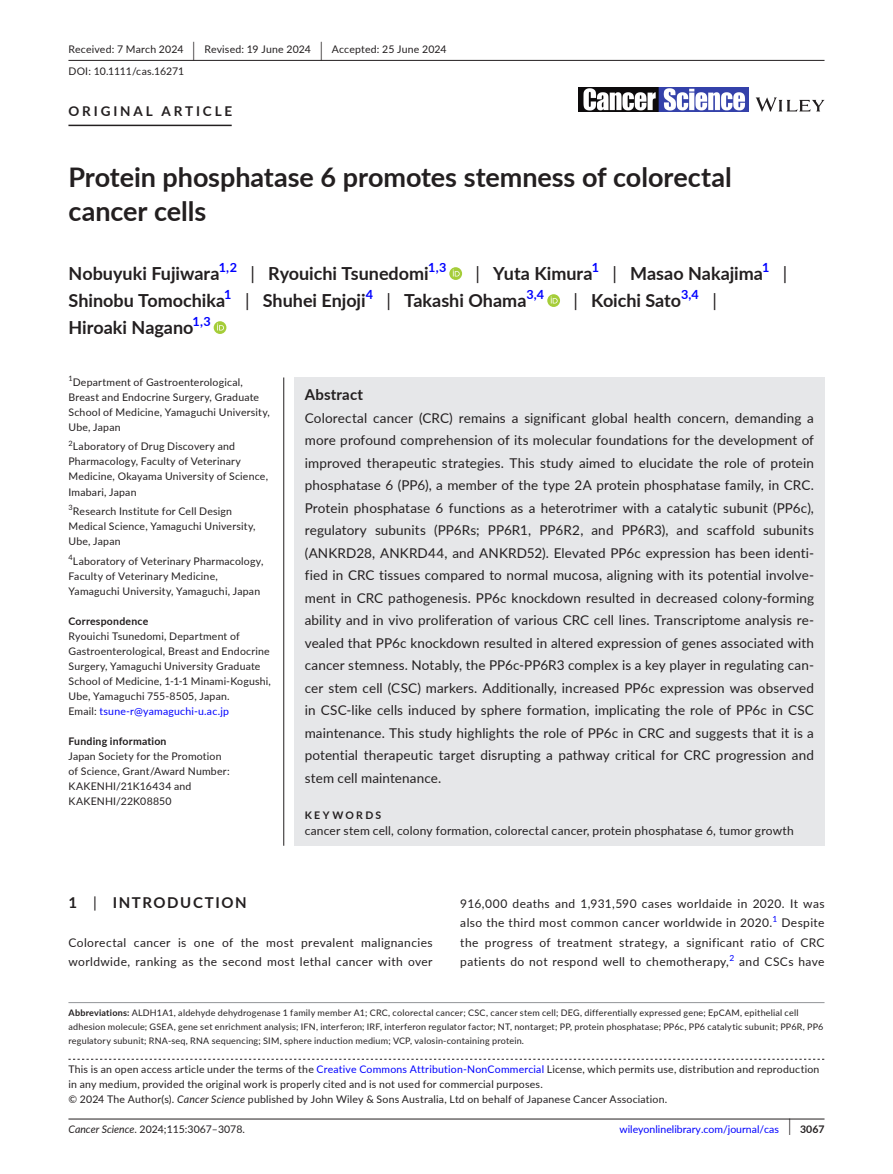
<style>
.page{position:relative;width:893px;height:1174px;background:#fff}
.page>*{position:absolute;margin:0;border:0;box-sizing:border-box;transform-origin:0 0}
.t1{font:700 27px/34.5px "Lato";color:#231f20}
.t2{font:700 18px "Lato";color:#231f20}
.t3{font:18px "Lato";color:#231f20}
.t4{font:700 15px "Lato";letter-spacing:.1em;color:#231f20}
.t5{font:700 15px "Lato";letter-spacing:.015em;color:#231f20}
.t6{font:13.5px/22.5px "Lato";letter-spacing:.01em;color:#231f20;text-align:justify}
.t7{font:700 13.5px "Lato";letter-spacing:.215em;color:#231f20}
.t8{font:700 12.6px "Lato";color:#00f}
.t9{font:12px/19.5px "Lato";letter-spacing:.03em;color:#231f20}
.t10{font:10.5px/15px "Lato";letter-spacing:.02em;color:#231f20}
.t11{font:10.5px "Lato";color:#00f}
.t12{font:10.5px "Lato";color:#231f20}
.t13{font:700 10.5px "Lato";letter-spacing:.02em;color:#231f20}
.t14{font:700 10.5px "Lato";letter-spacing:.22em;color:#231f20}
.t15{font:9px/13.5px "Lato";letter-spacing:.025em;color:#231f20}
.t16{font:8.4px "Lato";color:#00f}
.t17{font:7.35px "Lato";color:#231f20}
.s1{font-size:19.65px}
.s2{font-weight:400}
.s3{color:#00f}
.s4{font-weight:700}
.s5{font-style:italic}
.s6{font-size:17.4px;color:#231f20}
.s7{font-weight:700;color:#231f20}
</style>
<div class="page">
<hr style="left:68px;top:1118px;width:756px;height:1px;background:#231f20">
<svg style="left:756px;top:97px;width:68px;height:15px"></svg>
<img style="left:578px;top:88px;width:170px;height:24px">
<hr style="left:68px;top:60px;width:756px;height:1px;background:#231f20">
<hr style="left:68px;top:125px;width:164px;height:1px;background:#231f20">
<svg style="left:449px;top:267px;width:13px;height:13px"></svg>
<svg style="left:453px;top:269px;width:7px;height:7px"></svg>
<svg style="left:547px;top:294px;width:13px;height:13px"></svg>
<svg style="left:551px;top:296px;width:7px;height:7px"></svg>
<svg style="left:214px;top:321px;width:12px;height:13px"></svg>
<svg style="left:217px;top:323px;width:7px;height:7px"></svg>
<svg style="left:68px;top:1058px;width:756px;height:1px"></svg>
<hr style="left:68px;top:1002px;width:756px;height:1px;background:#939598">
<div style="left:294px;top:377px;width:530px;height:468px;background:#e6e7e9"></div>
<hr style="left:283px;top:377px;width:1px;height:468px;background:#231f20">
<p class="t10" style="left:68px;top:38px;width:380px;line-height:21.8px">Received: 7 March 2024 <span class="s1">|</span> Revised: 19 June 2024 <span class="s1">|</span> Accepted: 25 June 2024<br>DOI: 10.1111/cas.16271</p>
<p class="t7" style="left:68px;top:101px;width:165px">ORIGINAL ARTICLE</p>
<h1 class="t1" style="left:68px;top:159px;width:665px">Protein phosphatase 6 promotes stemness of colorectal cancer cells</h1>
<h2 class="t2" style="left:68px;top:260px;width:153px">Nobuyuki Fujiwara</h2>
<p class="t8" style="left:219px;top:258px;width:20px">1,2</p>
<h2 class="t2" style="left:250px;top:260px;width:180px"><span class="s2">|</span> Ryouichi Tsunedomi</h2>
<p class="t8" style="left:428px;top:258px;width:20px">1,3</p>
<h2 class="t2" style="left:476px;top:260px;width:118px"><span class="s2">|</span> Yuta Kimura</h2>
<p class="t8" style="left:592px;top:258px;width:9px">1</p>
<h2 class="t2" style="left:612px;top:260px;width:152px"><span class="s2">|</span> Masao Nakajima</h2>
<p class="t8" style="left:762px;top:258px;width:9px">1</p>
<h2 class="t3" style="left:783px;top:260px;width:6px">|</h2>
<h2 class="t2" style="left:68px;top:287px;width:158px">Shinobu Tomochika</h2>
<p class="t8" style="left:224px;top:285px;width:9px">1</p>
<h2 class="t2" style="left:245px;top:287px;width:122px"><span class="s2">|</span> Shuhei Enjoji</h2>
<p class="t8" style="left:366px;top:285px;width:9px">4</p>
<h2 class="t2" style="left:386px;top:287px;width:141px"><span class="s2">|</span> Takashi Ohama</h2>
<p class="t8" style="left:526px;top:285px;width:19px">3,4</p>
<h2 class="t2" style="left:573px;top:287px;width:109px"><span class="s2">|</span> Koichi Sato</h2>
<p class="t8" style="left:681px;top:285px;width:19px">3,4</p>
<h2 class="t3" style="left:712px;top:287px;width:6px">|</h2>
<h2 class="t2" style="left:68px;top:314px;width:127px">Hiroaki Nagano</h2>
<p class="t8" style="left:193px;top:312px;width:20px">1,3</p>
<p class="t17" style="left:68px;top:373px;width:6px">1</p>
<p class="t10" style="left:68px;top:374px;width:203px;text-indent:4px">Department of Gastroenterological, Breast and Endocrine Surgery, Graduate School of Medicine, Yamaguchi University, Ube, Japan</p>
<p class="t10" style="left:68px;top:439px;width:201px"><sup>2</sup>Laboratory of Drug Discovery and<br>Pharmacology, Faculty of Veterinary<br>Medicine, Okayama University of Science,<br>Imabari, Japan</p>
<p class="t10" style="left:68px;top:503px;width:189px"><sup>3</sup>Research Institute for Cell Design<br>Medical Science, Yamaguchi University,<br>Ube, Japan</p>
<p class="t10" style="left:68px;top:553px;width:196px"><sup>4</sup>Laboratory of Veterinary Pharmacology,<br>Faculty of Veterinary Medicine,<br>Yamaguchi University, Yamaguchi, Japan</p>
<p class="t13" style="left:68px;top:613px;width:81px">Correspondence</p>
<p class="t10" style="left:68px;top:628px;width:204px">Ryouichi Tsunedomi, Department of Gastroenterological, Breast and Endocrine Surgery, Yamaguchi University Graduate School of Medicine, 1-1-1 Minami-Kogushi, Ube, Yamaguchi 755-8505, Japan.<br>Email: <span class="s3">tsune-r@yamaguchi-u.ac.jp</span></p>
<p class="t13" style="left:68px;top:733px;width:100px">Funding information</p>
<p class="t10" style="left:68px;top:748px;width:163px">Japan Society for the Promotion of Science, Grant/Award Number:<br>KAKENHI/21K16434 and<br>KAKENHI/22K08850</p>
<p class="t5" style="left:305px;top:383px;width:60px">Abstract</p>
<p class="t6" style="left:305px;top:406px;width:511px">Colorectal cancer (CRC) remains a significant global health concern, demanding a more profound comprehension of its molecular foundations for the development of improved therapeutic strategies. This study aimed to elucidate the role of protein phosphatase 6 (PP6), a member of the type 2A protein phosphatase family, in CRC.<br>Protein phosphatase 6 functions as a heterotrimer with a catalytic subunit (PP6c), regulatory subunits (PP6Rs; PP6R1, PP6R2, and PP6R3), and scaffold subunits (ANKRD28, ANKRD44, and ANKRD52). Elevated PP6c expression has been identi&shy;fied in CRC tissues compared to normal mucosa, aligning with its potential involve&shy;ment in CRC pathogenesis. PP6c knockdown resulted in decreased colony-forming ability and in vivo proliferation of various CRC cell lines. Transcriptome analysis re&shy;vealed that PP6c knockdown resulted in altered expression of genes associated with cancer stemness. Notably, the PP6c-PP6R3 complex is a key player in regulating can&shy;cer stem cell (CSC) markers. Additionally, increased PP6c expression was observed in CSC-like cells induced by sphere formation, implicating the role of PP6c in CSC maintenance. This study highlights the role of PP6c in CRC and suggests that it is a potential therapeutic target disrupting a pathway critical for CRC progression and stem cell maintenance.</p>
<p class="t14" style="left:305px;top:807px;width:78px">KEYWORDS</p>
<p class="t9" style="left:305px;top:820px;width:490px">cancer stem cell, colony formation, colorectal cancer, protein phosphatase 6, tumor growth</p>
<p class="t4" style="left:68px;top:891px;width:180px">1 <span class="s2">|</span> INTRODUCTION</p>
<p class="t9" style="left:68px;top:932px;width:366px">Colorectal cancer is one of the most prevalent malignancies worldwide, ranking as the second most lethal cancer with over</p>
<p class="t9" style="left:460px;top:893px;width:366px">916,000 deaths and 1,931,590 cases worldaide in 2020. It was also the third most common cancer worldwide in 2020.</p>
<p class="t16" style="left:772px;top:913px;width:6px">1</p>
<p class="t9" style="left:460px;top:912px;width:366px;text-align:justify;text-indent:321px">Despite the progress of treatment strategy, a significant ratio of CRC patients do not respond well to chemotherapy,</p>
<p class="t16" style="left:730px;top:952px;width:6px">2</p>
<p class="t9" style="left:739px;top:951px;width:87px">and CSCs have</p>
<p class="t15" style="left:68px;top:1006px;width:756px"><span class="s4">Abbreviations:</span> ALDH1A1, aldehyde dehydrogenase 1 family member A1; CRC, colorectal cancer; CSC, cancer stem cell; DEG, differentially expressed gene; EpCAM, epithelial cell adhesion molecule; GSEA, gene set enrichment analysis; IFN, interferon; IRF, interferon regulator factor; NT, nontarget; PP, protein phosphatase; PP6c, PP6 catalytic subunit; PP6R, PP6 regulatory subunit; RNA-seq, RNA sequencing; SIM, sphere induction medium; VCP, valosin-containing protein.</p>
<p class="t10" style="left:68px;top:1061px;width:752px">This is an open access article under the terms of the <span class="s3">Creative Commons Attribution-NonCommercial</span> License, which permits use, distribution and reproduction in any medium, provided the original work is properly cited and is not used for commercial purposes.<br>© 2024 The Author(s). <span class="s5">Cancer Science</span> published by John Wiley &amp; Sons Australia, Ltd on behalf of Japanese Cancer Association.</p>
<p class="t12" style="left:68px;top:1121px;width:178px"><span class="s5">Cancer Science.</span> 2024;115:3067–3078.</p>
<p class="t11" style="left:619px;top:1121px;width:207px">wileyonlinelibrary.com/journal/cas <span class="s6">|</span> <span class="s7">3067</span></p>
</div>
